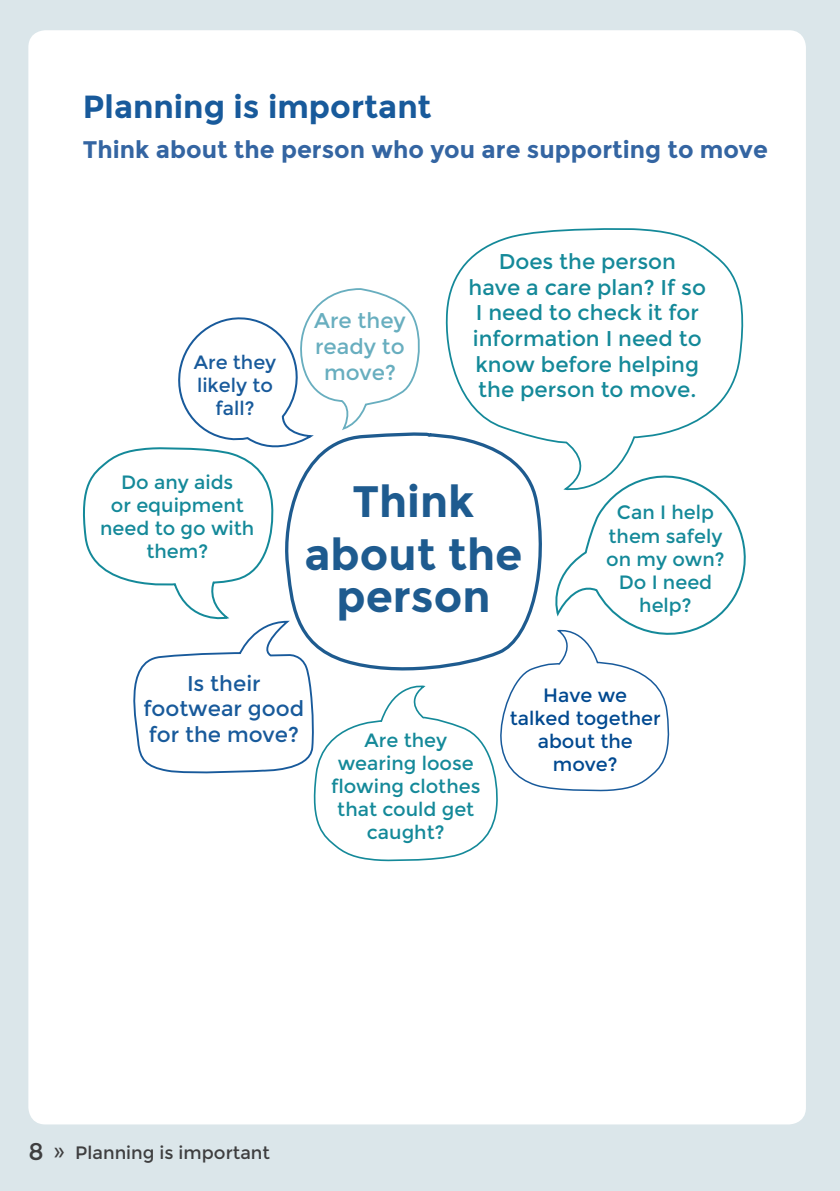
<style>
.page{position:relative;width:840px;height:1191px;background:#fff}
.page>*{position:absolute;margin:0;border:0;box-sizing:border-box;transform-origin:0 0}
.t1{font:700 44px/42px "Montserrat";color:#1e5b8f;text-align:center}
.Heading_01{font:700 32px "Montserrat";color:#185a9b}
.Body{font:700 24px "Montserrat";color:#3465a2}
.t2{font:21.4px/25.6px "Montserrat";color:#148999;text-align:center}
.t3{font:21.4px/25.6px "Montserrat";color:#185a9b;text-align:center}
.t4{font:21.4px/25.6px "Montserrat";color:#68aebf;text-align:center}
.t5{font:19.2px/23.2px "Montserrat";color:#148999;text-align:center}
.t6{font:19.2px/23.2px "Montserrat";color:#014990;text-align:center}
.t7{font:19.2px/23.2px "Montserrat";color:#185a9b;text-align:center}
.t8{font:18px "Montserrat";color:#3e3e3f}
.s1{font-size:24px}
.s2{font-weight:300;font-size:28px}
</style>
<div class="page">
<div style="left:0;top:0;width:839px;height:1191px;background:#dbe6ea"></div>
<div style="left:28px;top:30px;width:777px;height:1094px;background:#fff;border-radius:17px"></div>
<svg style="left:442px;top:228px;width:302px;height:218px"></svg>
<svg style="left:178px;top:317px;width:177px;height:129px"></svg>
<svg style="left:516px;top:431px;width:230px;height:204px"></svg>
<svg style="left:83px;top:446px;width:591px;height:416px"></svg>
<svg style="left:292px;top:288px;width:128px;height:143px"></svg>
<p class="Heading_01" style="left:83px;top:88px;width:350px">Planning is important</p>
<p class="Body" style="left:83px;top:135px;width:686px">Think about the person who you are supporting to move</p>
<p class="t7" style="left:194px;top:350px;width:84px">Are they likely to fall?</p>
<p class="t5" style="left:121px;top:471px;width:114px">Do any aids</p>
<p class="t5" style="left:100px;top:494px;width:155px">or equipment need to go with them?</p>
<p class="t4" style="left:314px;top:308px;width:93px">Are they ready to move?</p>
<p class="t2" style="left:468px;top:249px;width:239px">Does the person<br>have a care plan? If so<br>I need to check it for information I need to know before helping the person to move.</p>
<p class="t1" style="left:352px;top:480px;width:123px">Think</p>
<p class="t1" style="left:304px;top:533px;width:219px">about the person</p>
<p class="t5" style="left:606px;top:501px;width:120px">Can I help them safely on my own?<br>Do I need help?</p>
<p class="t3" style="left:143px;top:670px;width:162px">Is their footwear good for the move?</p>
<p class="t5" style="left:331px;top:729px;width:151px">Are they wearing loose flowing clothes that could get caught?</p>
<p class="t6" style="left:509px;top:683px;width:152px">Have we<br>talked together about the move?</p>
<p class="t8" style="left:28px;top:1142px;width:243px"><span class="s1">8</span> <span class="s2">»</span> Planning is important</p>
</div>
